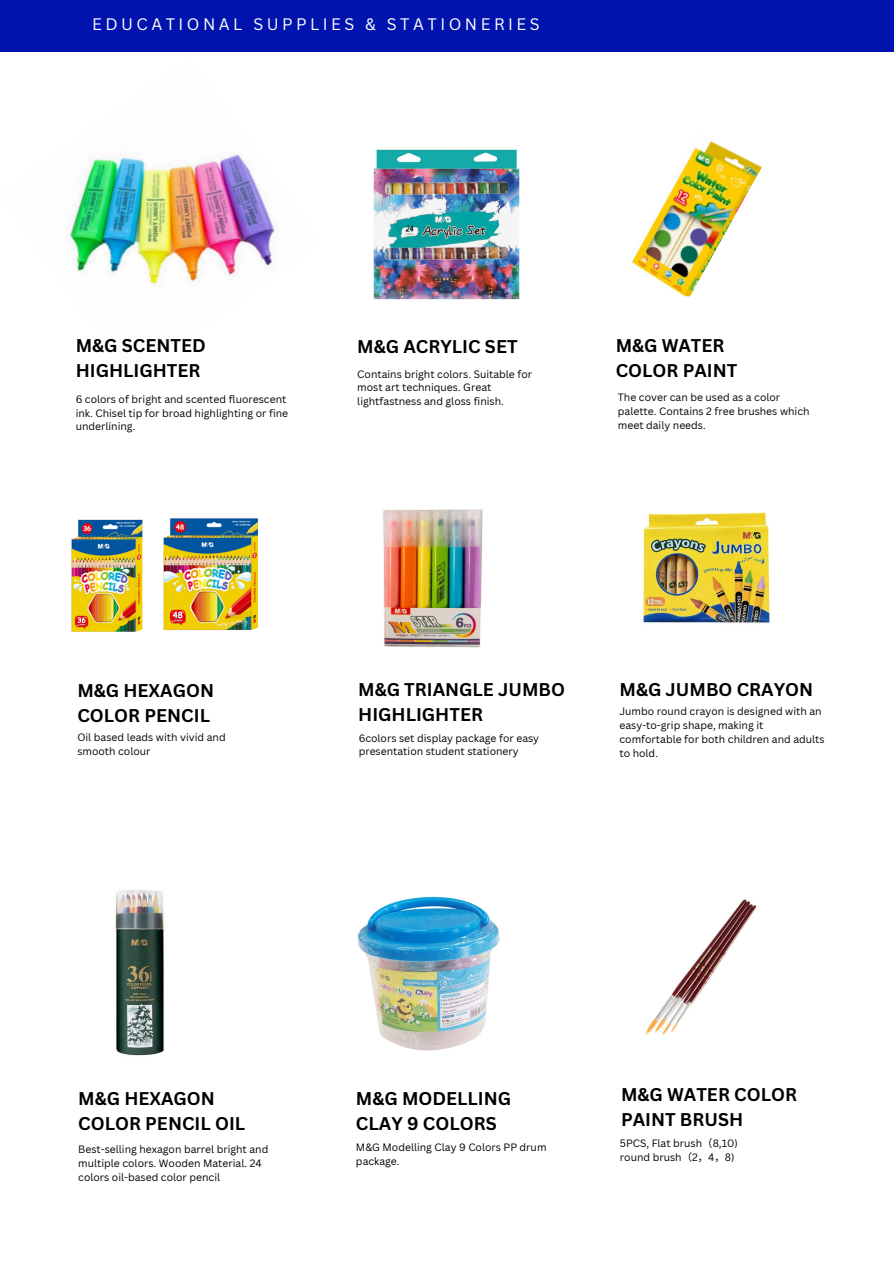
<style>
.page{position:relative;width:894px;height:1264px;background:#fff}
.page>*{position:absolute;margin:0;border:0;box-sizing:border-box;transform-origin:0 0}
.t1{font:700 18px/24.6px "Canva Sans";color:#000}
.t2{font:16.2px "Canva Sans";letter-spacing:.215em;color:#fff}
.t3{font:10.35px/13.8px "Canva Sans";color:#000}
.s1{font-family:"Noto Sans CJ Ksc"}
</style>
<div class="page">
<div style="left:0;top:0;width:893px;height:51px;background:#0014ad"></div>
<img style="left:71px;top:518px;width:187px;height:113px">
<img style="left:68px;top:152px;width:210px;height:134px">
<img style="left:383px;top:509px;width:100px;height:139px">
<img style="left:373px;top:149px;width:147px;height:151px">
<img style="left:631px;top:141px;width:131px;height:156px">
<img style="left:642px;top:512px;width:128px;height:112px">
<img style="left:115px;top:889px;width:49px;height:167px">
<img style="left:357px;top:896px;width:143px;height:155px">
<img style="left:645px;top:899px;width:112px;height:137px">
<p class="t2" style="left:92px;top:13px;width:449px">EDUCATIONAL SUPPLIES &amp; STATIONERIES</p>
<h1 class="t1" style="left:76px;top:333px;width:131px">M&amp;G SCENTED<br>HIGHLIGHTER</h1>
<p class="t3" style="left:76px;top:392px;width:214px">6 colors of bright and scented fluorescent ink. Chisel tip for broad highlighting or fine underlining.</p>
<p class="t1" style="left:357px;top:334px;width:162px">M&amp;G ACRYLIC SET</p>
<p class="t1" style="left:615px;top:333px;width:110px">M&amp;G WATER</p>
<h1 class="t3" style="left:357px;top:366px;width:176px">Contains bright colors. Suitable for</h1>
<p class="t1" style="left:615px;top:357px;width:123px">COLOR PAINT</p>
<h1 class="t3" style="left:357px;top:380px;width:148px">most art techniques. Great lightfastness and gloss finish.</h1>
<p class="t3" style="left:617px;top:390px;width:193px">The cover can be used as a color palette. Contains 2 free brushes which meet daily needs.</p>
<p class="t1" style="left:77px;top:678px;width:138px">M&amp;G HEXAGON<br>COLOR PENCIL</p>
<h1 class="t3" style="left:77px;top:730px;width:150px">Oil based leads with vivid and smooth colour</h1>
<h1 class="t1" style="left:358px;top:677px;width:208px">M&amp;G TRIANGLE JUMBO<br>HIGHLIGHTER</h1>
<p class="t3" style="left:358px;top:730px;width:182px">6colors set display package for easy presentation student stationery</p>
<h1 class="t1" style="left:619px;top:677px;width:195px">M&amp;G JUMBO CRAYON</h1>
<p class="t3" style="left:619px;top:704px;width:207px">Jumbo round crayon is designed with an easy-to-grip shape, making it comfortable for both children and adults to hold.</p>
<p class="t1" style="left:78px;top:1085px;width:168px">M&amp;G HEXAGON<br>COLOR PENCIL OIL</p>
<p class="t3" style="left:78px;top:1141px;width:191px">Best-selling hexagon barrel bright and multiple colors. Wooden Material. 24 colors oil-based color pencil</p>
<p class="t1" style="left:356px;top:1085px;width:157px">M&amp;G MODELLING<br>CLAY 9 COLORS</p>
<h1 class="t1" style="left:621px;top:1081px;width:177px">M&amp;G WATER COLOR<br>PAINT BRUSH</h1>
<p class="t3" style="left:356px;top:1139px;width:192px">M&amp;G Modelling Clay 9 Colors PP drum package.</p>
<p class="t3" style="left:619px;top:1135px;width:119px">5PCS, Flat brush<span class="s1">（</span>8,10)</p>
<h1 class="t3" style="left:619px;top:1149px;width:116px">round brush<span class="s1">（</span>2<span class="s1">，</span>4<span class="s1">，</span>8)</h1>
</div>
